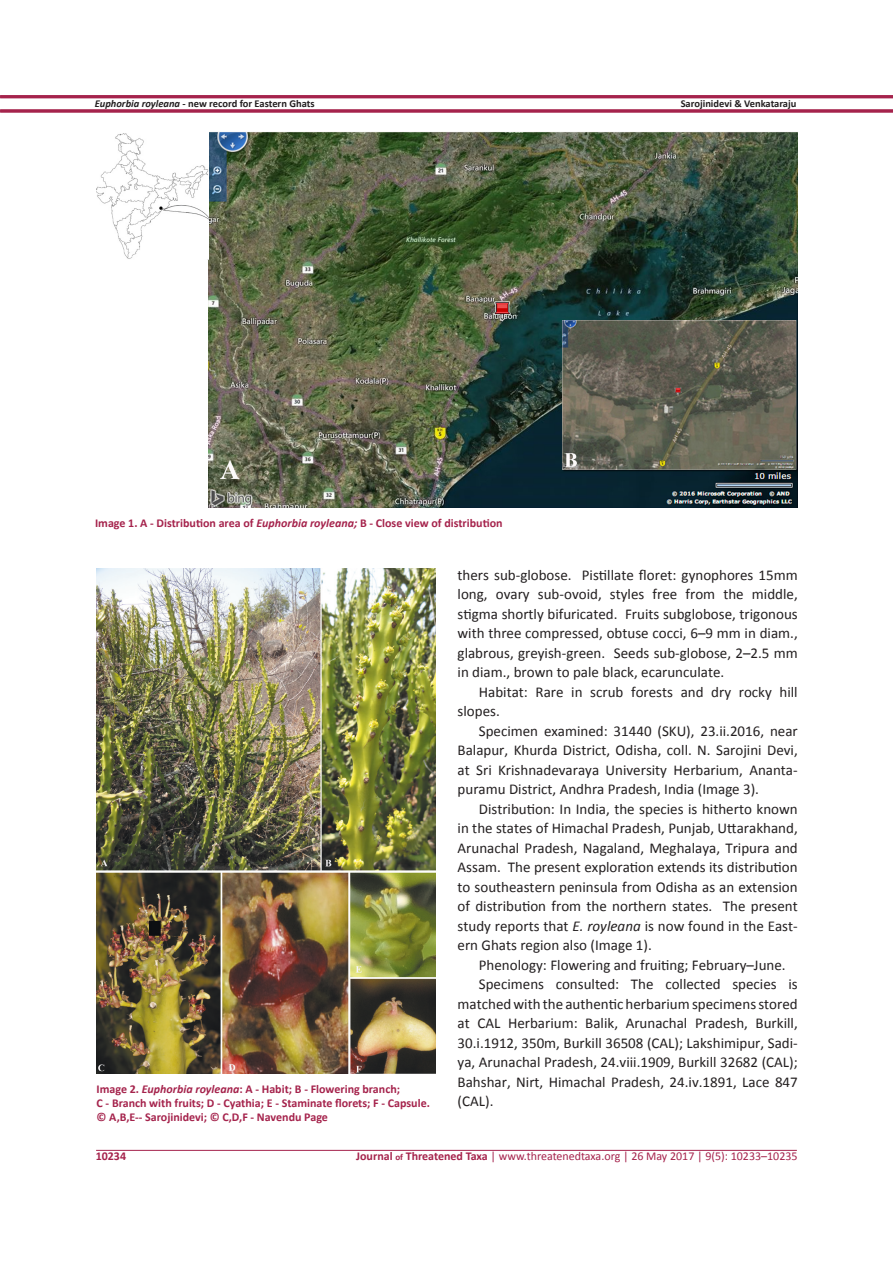
<style>
.page{position:relative;width:893px;height:1263px;background:#fff}
.page>*{position:absolute;margin:0;border:0;box-sizing:border-box;transform-origin:0 0}
.jott_notes_body_text{font:15px/19.5px "Calibri";color:#231f20;text-align:justify}
.Jott_notes_image_cap{font:700 12px "Calibri";color:#a5234c}
.t1{font:12px "Calibri";color:#a5234c}
.t2{font:700 10.5px "Calibri";color:#231f20}
.s1{font-style:italic}
.s2{font-weight:700}
.s3{font-weight:700;font-size:9px}
</style>
<div class="page">
<hr style="left:96px;top:1150px;width:701px;height:1px;background:#a5234c">
<hr style="left:0;top:95px;width:893px;height:3px;background:#a5234c">
<hr style="left:0;top:109px;width:893px;height:3px;background:#a5234c">
<img style="left:96px;top:568px;width:340px;height:506px">
<img style="left:209px;top:132px;width:589px;height:376px">
<img style="left:96px;top:133px;width:113px;height:126px">
<div style="left:198px;top:240px;width:10px;height:19px;background:#fff"></div>
<p class="t2" style="left:95px;top:97px;width:221px"><span class="s1">Euphorbia royleana -</span> new record for Eastern Ghats</p>
<p class="t2" style="left:681px;top:97px;width:117px">Sarojinidevi &amp; Venkataraju</p>
<p class="Jott_notes_image_cap" style="left:95px;top:515px;width:409px">Image 1. A - Distribution area of <span class="s1">Euphorbia royleana;</span> B - Close view of distribution</p>
<p class="Jott_notes_image_cap" style="left:97px;top:1081px;width:305px">Image 2. <span class="s1">Euphorbia royleana</span>: A - Habit; B - Flowering branch;</p>
<p class="Jott_notes_image_cap" style="left:97px;top:1095px;width:335px">C - Branch with fruits; D - Cyathia; E - Staminate florets; F - Capsule.</p>
<p class="Jott_notes_image_cap" style="left:97px;top:1110px;width:233px">© A,B,E-- Sarojinidevi; © C,D,F - Navendu Page</p>
<p class="jott_notes_body_text" style="left:458px;top:565px;width:342px">thers sub-globose. Pistillate floret: gynophores 15mm long, ovary sub-ovoid, styles free from the middle, stigma shortly bifuricated. Fruits subglobose, trigonous with three compressed, obtuse cocci, 6–9 mm in diam., glabrous, greyish-green. Seeds sub-globose, 2–2.5 mm in diam., brown to pale black, ecarunculate.</p>
<p class="jott_notes_body_text" style="left:458px;top:682px;width:342px;text-indent:21px">Habitat: Rare in scrub forests and dry rocky hill slopes.</p>
<p class="jott_notes_body_text" style="left:458px;top:721px;width:342px;text-indent:21px">Specimen examined: 31440 (SKU), 23.ii.2016, near Balapur, Khurda District, Odisha, coll. N. Sarojini Devi, at Sri Krishnadevaraya University Herbarium, Ananta&shy;puramu District, Andhra Pradesh, India (Image 3).</p>
<p class="jott_notes_body_text" style="left:458px;top:799px;width:342px;text-indent:21px">Distribution: In India, the species is hitherto known in the states of Himachal Pradesh, Punjab, Uttarakhand, Arunachal Pradesh, Nagaland, Meghalaya, Tripura and Assam. The present exploration extends its distribution to southeastern peninsula from Odisha as an extension of distribution from the northern states. The present study reports that <span class="s1">E. royleana</span> is now found in the East&shy;ern Ghats region also (Image 1).</p>
<p class="jott_notes_body_text" style="left:479px;top:955px;width:308px">Phenology: Flowering and fruiting; February–June.</p>
<p class="jott_notes_body_text" style="left:458px;top:975px;width:342px;text-indent:21px">Specimens consulted: The collected species is matched with the authentic herbarium specimens stored at CAL Herbarium: Balik, Arunachal Pradesh, Burkill, 30.i.1912, 350m, Burkill 36508 (CAL); Lakshimipur, Sadi&shy;ya, Arunachal Pradesh, 24.viii.1909, Burkill 32682 (CAL); Bahshar, Nirt, Himachal Pradesh, 24.iv.1891, Lace 847 (CAL).</p>
<p class="Jott_notes_image_cap" style="left:96px;top:1148px;width:32px">10234</p>
<p class="t1" style="left:356px;top:1148px;width:443px"><span class="s2">Journal</span> <span class="s3">of</span> <span class="s2">Threatened Taxa</span> | www.threatenedtaxa.org | 26 May 2017 | 9(5): 10233–10235</p>
</div>
